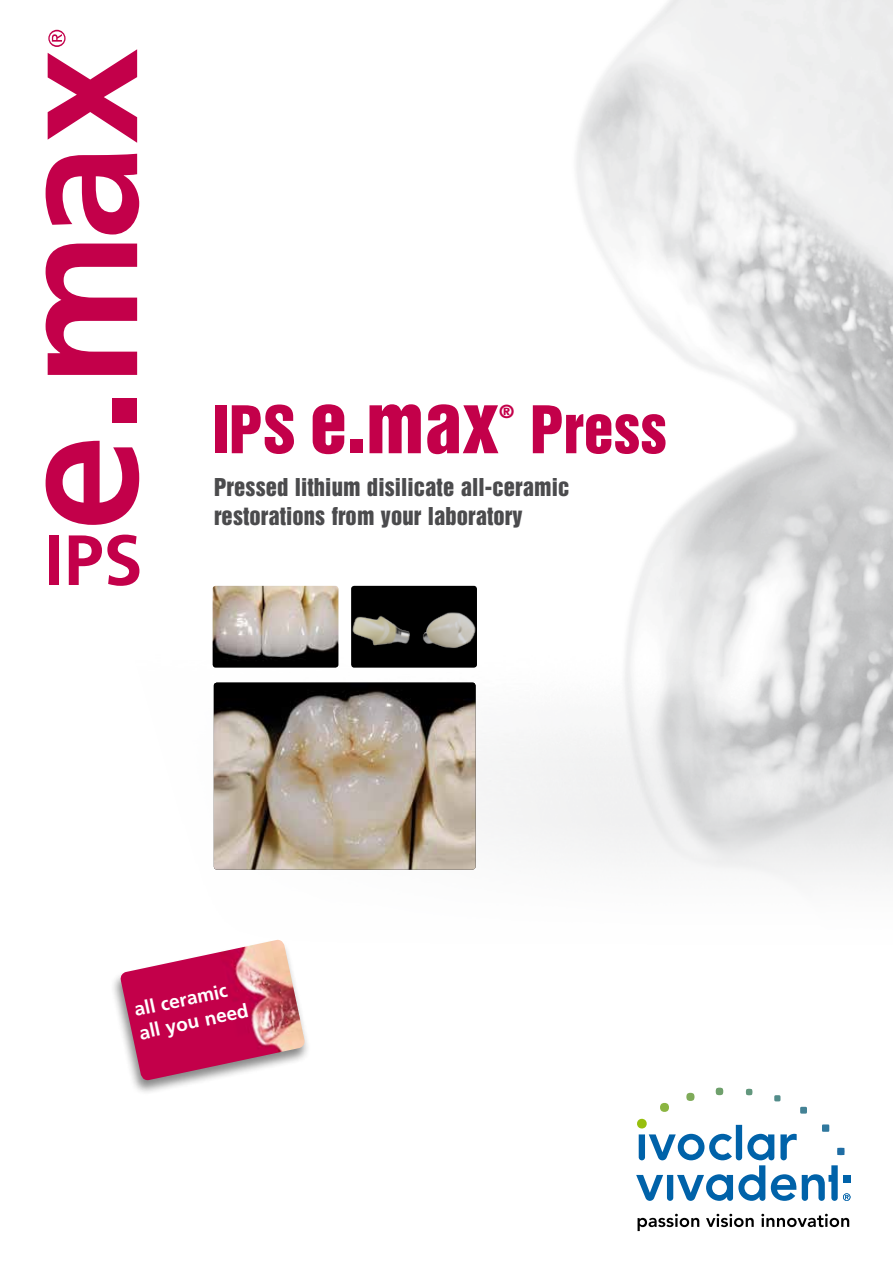
<style>
.page{position:relative;width:893px;height:1263px;background:#fff}
.page>*{position:absolute;margin:0;border:0;box-sizing:border-box;transform-origin:0 0}
.t1{font:75px "Helvetica Inserat";color:#c3004a}
.t2{font:60px "Helvetica Inserat";color:#c3004a}
.t3{font:22.5px/28.5px "Helvetica Inserat";letter-spacing:.005em;color:#4b4b4d}
.t4{font:700 19.05px/23.7px "Frutiger";color:#fff}
.t5{font:16.5px "Helvetica Inserat";color:#c3004a}
.s1{font-size:60px}
</style>
<div class="page">
<img style="left:45px;top:0;width:848px;height:882px">
<div style="left:49px;top:535px;width:10px;height:50px;background:#c3004a"></div>
<svg style="left:69px;top:535px;width:70px;height:51px"></svg>
<svg style="left:46px;top:441px;width:93px;height:84px"></svg>
<div style="left:113px;top:398px;width:24px;height:25px;background:#c3004a"></div>
<svg style="left:46px;top:244px;width:91px;height:131px"></svg>
<svg style="left:46px;top:154px;width:93px;height:80px"></svg>
<svg style="left:48px;top:30px;width:89px;height:113px"></svg>
<svg style="left:636px;top:1087px;width:214px;height:114px"></svg>
<svg style="left:638px;top:1214px;width:61px;height:17px"></svg>
<svg style="left:706px;top:1214px;width:48px;height:13px"></svg>
<svg style="left:761px;top:1214px;width:88px;height:13px"></svg>
<img style="left:351px;top:586px;width:126px;height:82px">
<img style="left:213px;top:586px;width:125px;height:82px">
<img style="left:214px;top:683px;width:262px;height:187px">
<div style="left:110px;top:939px;width:201px;height:157px;background:#000;opacity:.47"></div>
<img style="left:120px;top:940px;width:185px;height:141px">
<h1 class="t1" style="left:213px;top:379px;width:288px"><span class="s1">IPS</span> e.max</h1>
<p class="t5" style="left:499px;top:402px;width:16px">®</p>
<h2 class="t2" style="left:530px;top:394px;width:138px">Press</h2>
<p class="t3" style="left:214px;top:474px;width:357px">Pressed lithium disilicate all-ceramic restorations from your laboratory</p>
<p class="t4" style="left:132px;top:998px;width:113px;rotate:-12deg">all ceramic all you need</p>
</div>
